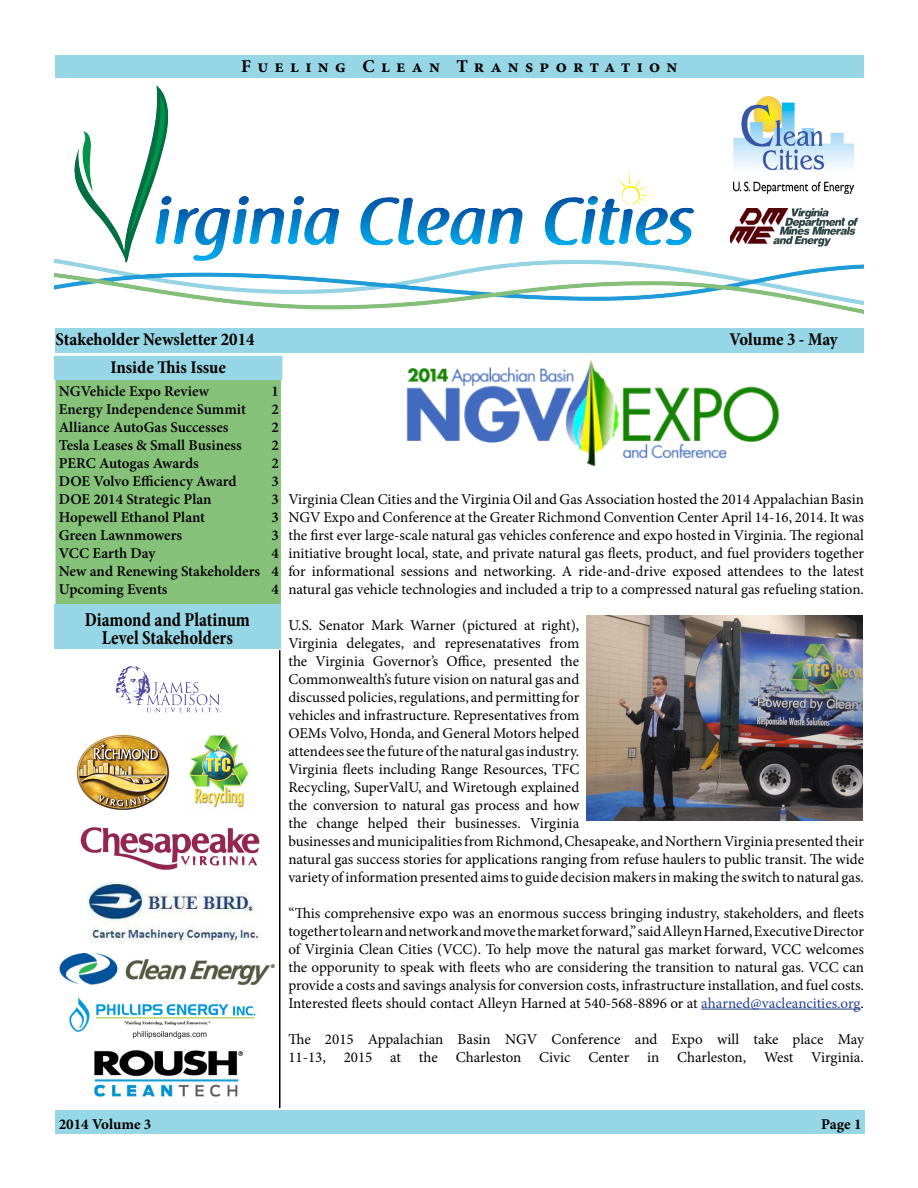
<style>
.page{position:relative;width:918px;height:1188px;background:#fff}
.page>*{position:absolute;margin:0;border:0;box-sizing:border-box;transform-origin:0 0}
.t1{font:700 condensed 19.8px/18px "Minion Pro";color:#000;text-align:center;scale:.91 1}
.t2{font:700 condensed 18px "Minion Pro";letter-spacing:-.005em;color:#000}
.t3{font:700 18px "Minion Pro";letter-spacing:.35em;color:#000}
.t4{font:15px/18px "Minion Pro";color:#000;text-align:justify}
.t5{font:600 15px/18px "Minion Pro";color:#000;text-align:justify}
.t6{font:700 15px "Minion Pro";color:#000}
.s1{color:#25408f}
</style>
<div class="page">
<img style="left:74px;top:85px;width:614px;height:123px">
<img style="left:54px;top:208px;width:810px;height:157px">
<img style="left:733px;top:96px;width:120px;height:98px">
<img style="left:731px;top:209px;width:129px;height:37px">
<div style="left:55px;top:379px;width:227px;height:226px;background:#86c17a"></div>
<div style="left:54px;top:378px;width:228px;height:228px;border:2px solid #fff"></div>
<img style="left:115px;top:666px;width:107px;height:47px">
<img style="left:76px;top:734px;width:93px;height:76px">
<img style="left:86px;top:881px;width:173px;height:62px">
<img style="left:94px;top:1051px;width:149px;height:46px">
<img style="left:69px;top:998px;width:187px;height:41px">
<img style="left:59px;top:953px;width:216px;height:32px">
<hr style="left:701px;top:1009px;width:160px;height:1px;background:#25408f">
<div style="left:56px;top:1110px;width:810px;height:24px;background:#97d6e4"></div>
<hr style="left:279px;top:650px;width:1px;height:458px;background:#000">
<img style="left:80px;top:827px;width:180px;height:43px">
<div style="left:55px;top:55px;width:809px;height:23px;background:#97d6e4"></div>
<img style="left:188px;top:735px;width:61px;height:73px">
<div style="left:55px;top:356px;width:227px;height:23px;background:#97d6e4"></div>
<div style="left:54px;top:356px;width:228px;height:24px;border:2px solid #97d6e4"></div>
<div style="left:54px;top:604px;width:227px;height:45px;background:#97d6e4"></div>
<div style="left:56px;top:328px;width:808px;height:24px;background:#97d6e4"></div>
<img style="left:399px;top:354px;width:387px;height:112px">
<img style="left:586px;top:616px;width:277px;height:204px">
<p class="t3" style="left:241px;top:54px;width:438px">Fueling Clean Transportation</p>
<p class="t2" style="left:56px;top:327px;width:200px">Stakeholder Newsletter 2014</p>
<p class="t2" style="left:730px;top:327px;width:110px">Volume 3 - May</p>
<p class="t2" style="left:110px;top:355px;width:117px">Inside This Issue</p>
<p class="t5" style="left:59px;top:382px;width:152px">NGVehicle Expo Review</p>
<p class="t5" style="left:272px;top:382px;width:9px">1</p>
<p class="t5" style="left:59px;top:400px;width:189px">Energy Independence Summit</p>
<p class="t5" style="left:272px;top:400px;width:9px">2</p>
<p class="t5" style="left:59px;top:418px;width:171px">Alliance AutoGas Successes</p>
<p class="t5" style="left:272px;top:418px;width:9px">2</p>
<p class="t5" style="left:59px;top:436px;width:185px">Tesla Leases &amp; Small Business</p>
<p class="t5" style="left:272px;top:436px;width:9px">2</p>
<p class="t5" style="left:59px;top:454px;width:141px">PERC Autogas Awards</p>
<p class="t5" style="left:272px;top:454px;width:9px">2</p>
<p class="t5" style="left:59px;top:472px;width:179px">DOE Volvo Efficiency Award</p>
<p class="t5" style="left:272px;top:472px;width:9px">3</p>
<p class="t5" style="left:59px;top:490px;width:154px">DOE 2014 Strategic Plan</p>
<p class="t5" style="left:272px;top:490px;width:9px">3</p>
<p class="t5" style="left:59px;top:508px;width:148px">Hopewell Ethanol Plant</p>
<p class="t5" style="left:272px;top:508px;width:9px">3</p>
<p class="t5" style="left:59px;top:526px;width:125px">Green Lawnmowers</p>
<p class="t5" style="left:272px;top:526px;width:9px">3</p>
<p class="t5" style="left:59px;top:544px;width:98px">VCC Earth Day</p>
<p class="t5" style="left:59px;top:544px;width:222px;text-indent:213px">4<br>New and Renewing Stakeholders 4<br>Upcoming Events</p>
<p class="t5" style="left:272px;top:580px;width:9px">4</p>
<h1 class="t1" style="left:85px;top:610px;width:183px">Diamond and Platinum<br>Level Stakeholders</h1>
<p class="t4" style="left:288px;top:490px;width:577px">Virginia Clean Cities and the Virginia Oil and Gas Association hosted the 2014 Appalachian Basin NGV Expo and Conference at the Greater Richmond Convention Center April 14-16, 2014. It was the first ever large-scale natural gas vehicles conference and expo hosted in Virginia. The regional initiative brought local, state, and private natural gas fleets, product, and fuel providers together for informational sessions and networking. A ride-and-drive exposed attendees to the latest natural gas vehicle technologies and included a trip to a compressed natural gas refueling station.</p>
<p class="t4" style="left:288px;top:616px;width:577px;text-align:left">U.S. Senator Mark Warner (pictured at right),<br>Virginia delegates, and represenatatives from<br>the Virginia Governor’s Office, presented the<br>Commonwealth’s future vision on natural gas and<br>discussed policies, regulations, and permitting for<br>vehicles and infrastructure. Representatives from<br>OEMs Volvo, Honda, and General Motors helped<br>attendees see the future of the natural gas industry.<br>Virginia fleets including Range Resources, TFC<br>Recycling, SuperValU, and Wiretough explained<br>the conversion to natural gas process and how<br>the change helped their businesses. Virginia<br>businesses and municipalities from Richmond, Chesapeake, and Northern Virginia presented their natural gas success stories for applications ranging from refuse haulers to public transit. The wide variety of information presented aims to guide decision makers in making the switch to natural gas.</p>
<p class="t4" style="left:288px;top:904px;width:577px">“This comprehensive expo was an enormous success bringing industry, stakeholders, and fleets together to learn and network and move the market forward,” said Alleyn Harned, Executive Director of Virginia Clean Cities (VCC). To help move the natural gas market forward, VCC welcomes the opporunity to speak with fleets who are considering the transition to natural gas. VCC can provide a costs and savings analysis for conversion costs, infrastructure installation, and fuel costs.<br>Interested fleets should contact Alleyn Harned at 540-568-8896 or at <span class="s1">aharned@vacleancities.org</span>.</p>
<p class="t4" style="left:288px;top:1030px;width:577px">The 2015 Appalachian Basin NGV Conference and Expo will take place May<br>11-13, 2015 at the Charleston Civic Center in Charleston, West Virginia.</p>
<p class="t6" style="left:59px;top:1114px;width:94px">2014 Volume 3</p>
<p class="t6" style="left:821px;top:1114px;width:42px">Page 1</p>
</div>
